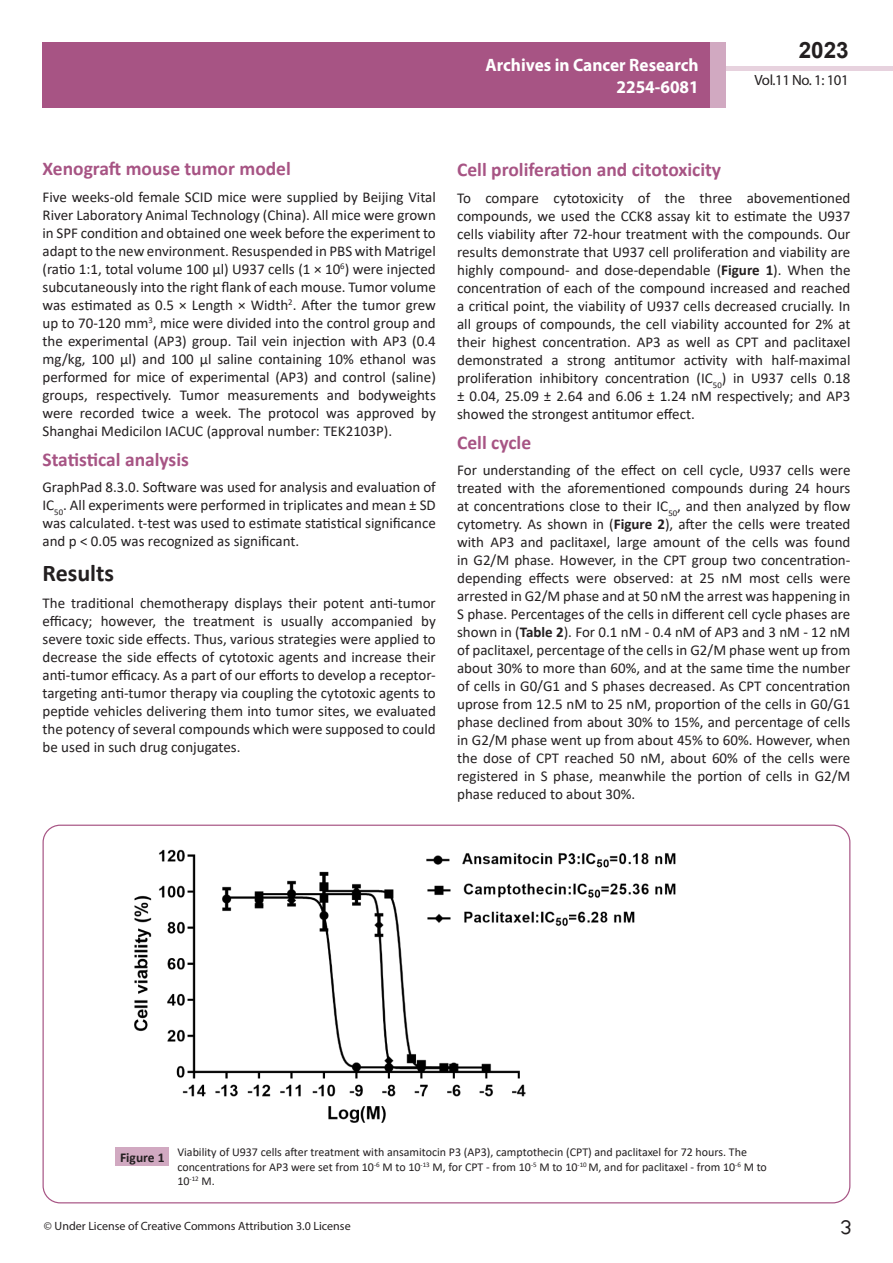
<style>
.page{position:relative;width:893px;height:1263px;background:#fff}
.page>*{position:absolute;margin:0;border:0;box-sizing:border-box;transform-origin:0 0}
.t1{font:25.5px "Tunga";color:#231f20}
.side-heading{font:700 24px "Calibri";color:#231f20}
.t2{font:700 22.5px "Arial";color:#231f20}
.sub-side{font:700 19.5px "Calibri";color:#a75484}
.t3{font:700 18px/21.6px "Myriad Pro";color:#fff;text-align:right;scale:.96 1}
.body_text{font:15px/18px "Calibri";color:#231f20;text-align:justify}
.t4{font:14.85px "Myriad Pro";letter-spacing:-.03em;color:#231f20}
.t5{font:700 13.5px "Calibri";color:#231f20}
.t6{font:12px/14.4px "Calibri";color:#231f20}
.t7{font:12px "Myriad Pro";color:#231f20}
.s1{font-weight:700}
</style>
<div class="page">
<div style="left:722px;top:66px;width:171px;height:5px;background:#e7d2de"></div>
<div style="left:43px;top:42px;width:682px;height:66px;background:#a75484"></div>
<div style="left:710px;top:42px;width:15px;height:66px;background:#d1a9c1"></div>
<div style="left:116px;top:1147px;width:53px;height:19px;background:#d1a9c1"></div>
<img style="left:134px;top:849px;width:542px;height:274px">
<p class="t3" style="left:485px;top:54px;width:224px">Archives in Cancer Research<br>2254-6081</p>
<h3 class="t2" style="left:799px;top:35px;width:52px">2023</h3>
<p class="t4" style="left:755px;top:71px;width:96px">Vol.11 No. 1: 101</p>
<p class="sub-side" style="left:43px;top:155px;width:250px">Xenograft mouse tumor model</p>
<p class="body_text" style="left:43px;top:188px;width:395px">Five weeks-old female SCID mice were supplied by Beijing Vital River Laboratory Animal Technology (China). All mice were grown in SPF condition and obtained one week before the experiment to adapt to the new environment. Resuspended in PBS with Matrigel (ratio 1:1, total volume 100 µl) U937 cells (1 × 10<sup>6</sup>) were injected subcutaneously into the right flank of each mouse. Tumor volume was estimated as 0.5 × Length × Width<sup>2</sup>. After the tumor grew up to 70-120 mm<sup>3</sup>, mice were divided into the control group and the experimental (AP3) group. Tail vein injection with AP3 (0.4 mg/kg, 100 μl) and 100 µl saline containing 10% ethanol was performed for mice of experimental (AP3) and control (saline) groups, respectively. Tumor measurements and bodyweights were recorded twice a week. The protocol was approved by Shanghai Medicilon IACUC (approval number: TEK2103P).</p>
<p class="sub-side" style="left:43px;top:446px;width:148px">Statistical analysis</p>
<p class="body_text" style="left:43px;top:478px;width:395px">GraphPad 8.3.0. Software was used for analysis and evaluation of IC<sub>50</sub>. All experiments were performed in triplicates and mean ± SD was calculated. t-test was used to estimate statistical significance and p &lt; 0.05 was recognized as significant.</p>
<p class="side-heading" style="left:43px;top:556px;width:73px">Results</p>
<p class="body_text" style="left:43px;top:593px;width:395px">The traditional chemotherapy displays their potent anti-tumor efficacy; however, the treatment is usually accompanied by severe toxic side effects. Thus, various strategies were applied to decrease the side effects of cytotoxic agents and increase their anti-tumor efficacy. As a part of our efforts to develop a receptor&shy;targeting anti-tumor therapy via coupling the cytotoxic agents to peptide vehicles delivering them into tumor sites, we evaluated the potency of several compounds which were supposed to could be used in such drug conjugates.</p>
<p class="sub-side" style="left:457px;top:156px;width:266px">Cell proliferation and citotoxicity</p>
<p class="body_text" style="left:457px;top:188px;width:395px">To compare cytotoxicity of the three abovementioned compounds, we used the CCK8 assay kit to estimate the U937 cells viability after 72-hour treatment with the compounds. Our results demonstrate that U937 cell proliferation and viability are highly compound- and dose-dependable (<span class="s1">Figure 1</span>). When the concentration of each of the compound increased and reached a critical point, the viability of U937 cells decreased crucially. In all groups of compounds, the cell viability accounted for 2% at their highest concentration. AP3 as well as CPT and paclitaxel demonstrated a strong antitumor activity with half-maximal proliferation inhibitory concentration (IC<sub>50</sub>) in U937 cells 0.18 ± 0.04, 25.09 ± 2.64 and 6.06 ± 1.24 nM respectively; and AP3 showed the strongest antitumor effect.</p>
<p class="sub-side" style="left:457px;top:428px;width:76px">Cell cycle</p>
<p class="body_text" style="left:457px;top:461px;width:395px">For understanding of the effect on cell cycle, U937 cells were treated with the aforementioned compounds during 24 hours at concentrations close to their IC<sub>50</sub>, and then analyzed by flow cytometry. As shown in (<span class="s1">Figure 2</span>), after the cells were treated with AP3 and paclitaxel, large amount of the cells was found in G2/M phase. However, in the CPT group two concentration&shy;depending effects were observed: at 25 nM most cells were arrested in G2/M phase and at 50 nM the arrest was happening in S phase. Percentages of the cells in different cell cycle phases are shown in (<span class="s1">Table 2</span>). For 0.1 nM - 0.4 nM of AP3 and 3 nM - 12 nM of paclitaxel, percentage of the cells in G2/M phase went up from about 30% to more than 60%, and at the same time the number of cells in G0/G1 and S phases decreased. As CPT concentration uprose from 12.5 nM to 25 nM, proportion of the cells in G0/G1 phase declined from about 30% to 15%, and percentage of cells in G2/M phase went up from about 45% to 60%. However, when the dose of CPT reached 50 nM, about 60% of the cells were registered in S phase, meanwhile the portion of cells in G2/M phase reduced to about 30%.</p>
<p class="t5" style="left:120px;top:1147px;width:46px">Figure 1</p>
<p class="t6" style="left:177px;top:1145px;width:591px">Viability of U937 cells after treatment with ansamitocin P3 (AP3), camptothecin (CPT) and paclitaxel for 72 hours. The concentrations for AP3 were set from 10<sup>-6</sup> M to 10<sup>-13</sup> M, for CPT - from 10<sup>-5</sup> M to 10<sup>-10</sup> M, and for paclitaxel - from 10<sup>-6</sup> M to<br>10<sup>-12</sup> M.</p>
<p class="t7" style="left:44px;top:1218px;width:308px">© Under License of Creative Commons Attribution 3.0 License</p>
<h1 class="t1" style="left:840px;top:1210px;width:13px">3</h1>
</div>
